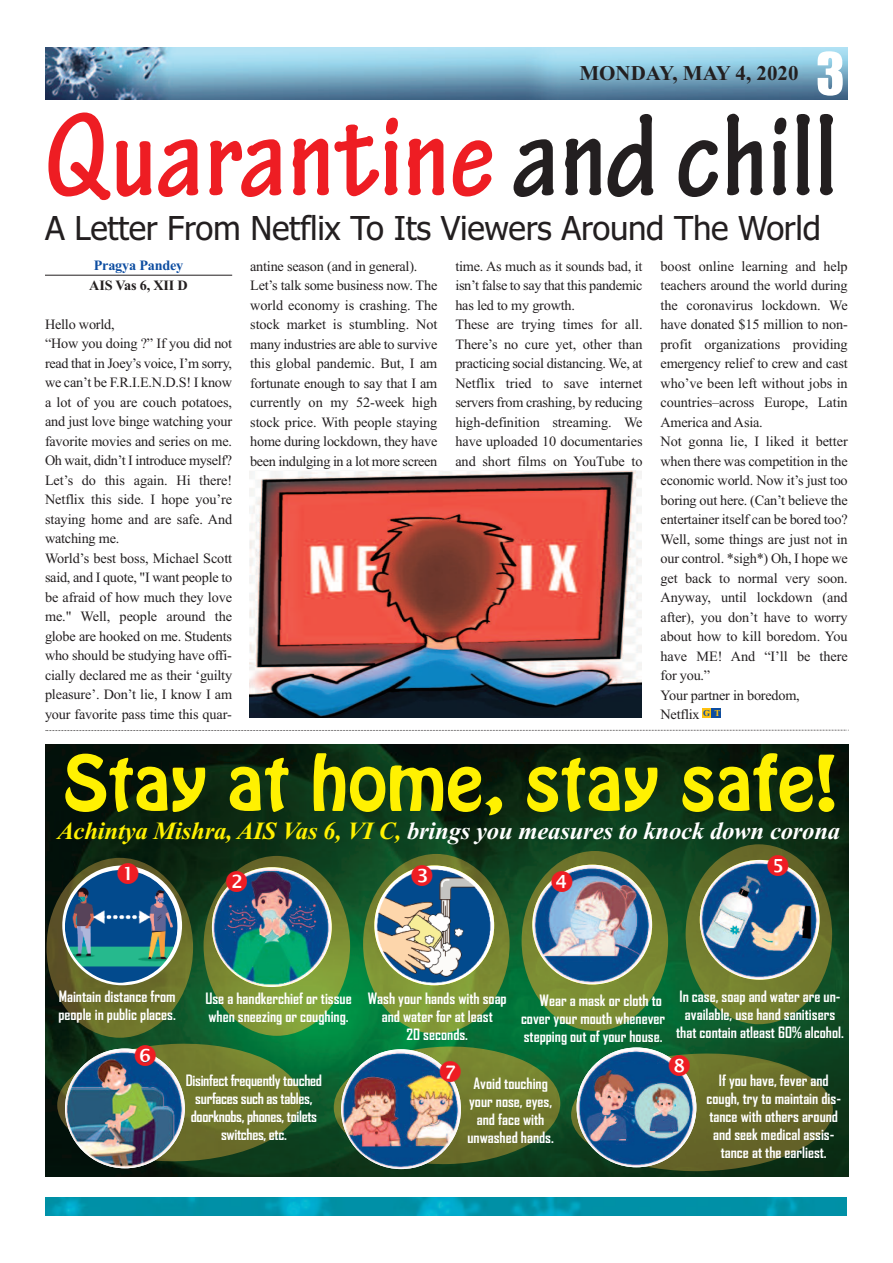
<style>
.page{position:relative;width:893px;height:1263px;background:#fff}
.page>*{position:absolute;margin:0;border:0;box-sizing:border-box;transform-origin:0 0}
.t1{font:700 condensed 123px "Tekton Pro";color:#ee1d23}
.t2{font:67.65px "Hobo Std";color:#fff101;scale:1.04 1}
.t3{font:54px "Impact";color:#fff}
.t4{font:33px "Tahoma";letter-spacing:-.01em;color:#231f20}
.t5{font:italic 700 24.75px "Times New Roman";letter-spacing:-.01em;color:#fff}
.t6{font:700 21px "Times New Roman";color:#231f20}
.t7{font:700 15px/18px "Agency FB";color:#fff;text-align:center}
.t8{font:700 15px/18.3px "Agency FB";letter-spacing:-.02em;color:#fff;text-align:center}
.t9{font:14.25px/19.5px "Times New Roman";letter-spacing:-.015em;color:#231f20}
.t10{font:700 14.25px "Times New Roman";letter-spacing:-.015em;color:#0d4da1}
.t11{font:700 14.25px "Times New Roman";letter-spacing:-.015em;color:#231f20}
.s1{color:#231f20}
.s2{color:#fff101}
</style>
<div class="page">
<img style="left:45px;top:744px;width:803px;height:432px">
<img style="left:47px;top:858px;width:146px;height:180px">
<img style="left:57px;top:1043px;width:244px;height:118px">
<img style="left:334px;top:1046px;width:227px;height:118px">
<img style="left:571px;top:1053px;width:262px;height:118px">
<img style="left:204px;top:856px;width:146px;height:180px">
<img style="left:363px;top:854px;width:147px;height:180px">
<img style="left:522px;top:851px;width:146px;height:180px">
<img style="left:686px;top:844px;width:146px;height:180px">
<hr style="left:45px;top:275px;width:187px;height:1px;background:#231f20">
<div style="left:703px;top:709px;width:9px;height:9px;background:#fec210"></div>
<div style="left:712px;top:709px;width:9px;height:9px;background:#0d4da1"></div>
<img style="left:45px;top:1197px;width:801px;height:18px">
<svg style="left:45px;top:47px;width:803px;height:1px"></svg>
<img style="left:45px;top:48px;width:803px;height:51px">
<svg style="left:45px;top:729px;width:804px;height:2px"></svg>
<img style="left:249px;top:470px;width:393px;height:248px">
<img style="left:65px;top:1048px;width:120px;height:120px;border-radius:50%">
<img style="left:341px;top:1049px;width:120px;height:120px;border-radius:50%">
<img style="left:577px;top:1047px;width:119px;height:120px;border-radius:50%">
<img style="left:212px;top:867px;width:120px;height:120px;border-radius:50%">
<img style="left:374px;top:865px;width:120px;height:120px;border-radius:50%">
<img style="left:532px;top:865px;width:120px;height:119px;border-radius:50%">
<img style="left:700px;top:860px;width:120px;height:120px;border-radius:50%">
<svg style="left:62px;top:865px;width:120px;height:120px"></svg>
<img style="left:65px;top:870px;width:113px;height:113px">
<svg style="left:117px;top:863px;width:21px;height:21px"></svg>
<svg style="left:226px;top:871px;width:21px;height:21px"></svg>
<svg style="left:411px;top:865px;width:21px;height:21px"></svg>
<svg style="left:552px;top:871px;width:21px;height:21px"></svg>
<svg style="left:767px;top:855px;width:21px;height:21px"></svg>
<svg style="left:135px;top:1045px;width:21px;height:21px"></svg>
<svg style="left:440px;top:1061px;width:21px;height:21px"></svg>
<svg style="left:669px;top:1055px;width:21px;height:21px"></svg>
<h3 class="t6" style="left:579px;top:60px;width:221px">MONDAY, MAY 4, 2020</h3>
<h3 class="t3" style="left:816px;top:45px;width:30px">3</h3>
<h1 class="t1" style="left:45px;top:112px;width:794px">Quarantine<span class="s1">and chill</span></h1>
<h3 class="t4" style="left:45px;top:209px;width:777px">A Letter From Netflix To Its Viewers Around The World</h3>
<p class="t9" style="left:250px;top:256px;width:189px">antine season (and in general).<br>Let’s talk some business now. The world economy is crashing. The stock market is stumbling. Not many industries are able to survive this global pandemic. But, I am fortunate enough to say that I am currently on my 52-week high stock price. With people staying home during lockdown, they have been indulging in a lot more screen</p>
<p class="t9" style="left:455px;top:256px;width:189px">time. As much as it sounds bad, it isn’t false to say that this pandemic has led to my growth.<br>These are trying times for all.<br>There’s no cure yet, other than practicing social distancing. We, at<br>Netflix tried to save internet servers from crashing, by reducing high-definition streaming. We have uploaded 10 documentaries and short films on YouTube to</p>
<p class="t9" style="left:661px;top:256px;width:189px">boost online learning and help teachers around the world during the coronavirus lockdown. We have donated $15 million to non&shy;profit organizations providing emergency relief to crew and cast who’ve been left without jobs in countries–across Europe, Latin<br>America and Asia.<br>Not gonna lie, I liked it better when there was competition in the economic world. Now it’s just too boring out here. (Can’t believe the entertainer itself can be bored too?<br>Well, some things are just not in our control. *sigh*) Oh, I hope we get back to normal very soon.<br>Anyway, until lockdown (and after), you don’t have to worry about how to kill boredom. You have ME! And “I’ll be there for you.”<br>Your partner in boredom,<br>Netflix <sup>G</sup> <sup>T</sup></p>
<h2 class="t2" style="left:63px;top:755px;width:747px">Stay at home, stay safe!</h2>
<p class="t10" style="left:94px;top:257px;width:91px">Pragya Pandey</p>
<p class="t11" style="left:89px;top:277px;width:100px">AIS Vas 6, XII D</p>
<p class="t9" style="left:45px;top:314px;width:189px">Hello world,<br>“How you doing ?” If you did not read that in Joey’s voice, I’m sorry, we can’t be F.R.I.E.N.D.S! I know a lot of you are couch potatoes, and just love binge watching your favorite movies and series on me.<br>Oh wait, didn’t I introduce myself?<br>Let’s do this again. Hi there!<br>Netflix this side. I hope you’re staying home and are safe. And watching me.<br>World’s best boss, Michael Scott said, and I quote, "I want people to be afraid of how much they love me." Well, people around the globe are hooked on me. Students who should be studying have offi&shy;cially declared me as their ‘guilty pleasure’. Don’t lie, I know I am your favorite pass time this quar-</p>
<h3 class="t5" style="left:57px;top:815px;width:784px"><span class="s2">Achintya Mishra, AIS Vas 6, VI C,</span> brings you measures to knock down corona</h3>
<p class="t7" style="left:58px;top:988px;width:119px;text-align:left">Maintain distance from people in public places.</p>
<p class="t7" style="left:205px;top:990px;width:148px;text-align:left">Use a handkerchief or tissue when sneezing or coughing.</p>
<p class="t7" style="left:676px;top:988px;width:169px">In case, soap and water are un&shy;available, use hand sanitisers that contain atleast 60% alcohol.</p>
<p class="t7" style="left:706px;top:1072px;width:136px">If you have, fever and cough, try to maintain dis&shy;tance with others around and seek medical assis&shy;tance at the earliest.</p>
<p class="t7" style="left:368px;top:990px;width:140px">Wash your hands with soap and water for at least<br>20 seconds.</p>
<p class="t7" style="left:521px;top:991px;width:146px;text-align:left;text-indent:19px">Wear a mask or cloth to cover your mouth whenever stepping out of your house.</p>
<p class="t8" style="left:186px;top:1071px;width:138px">Disinfect frequently touched surfaces such as tables, doorknobs, phones, toilets switches, etc.</p>
<p class="t7" style="left:467px;top:1074px;width:88px">Avoid touching your nose, eyes, and face with unwashed hands.</p>
</div>
